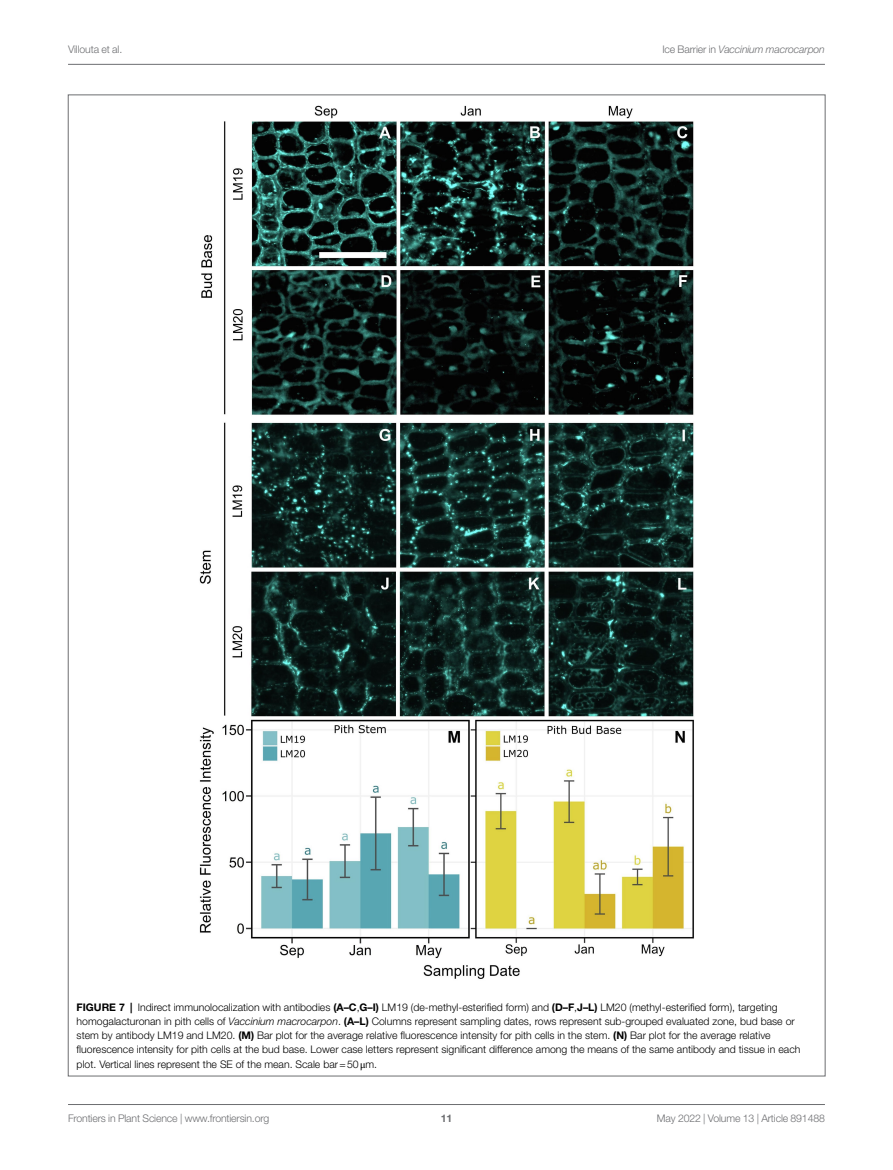
<style>
.page{position:relative;width:893px;height:1170px;background:#fff}
.page>*{position:absolute;margin:0;border:0;box-sizing:border-box;transform-origin:0 0}
.FIG_LEG{font:300 10.5px/14.2px "Helvetica Neue LT Std";color:#000}
.t1{font:300 10.5px "Helvetica Neue LT Std";letter-spacing:-.015em;color:#6d6e71}
.t2{font:italic 300 10.5px "Helvetica Neue LT Std";letter-spacing:-.015em;color:#6d6e71}
.t3{font:700 10.5px "Helvetica Neue LT Std";color:#6d6e71}
.s1{font-style:normal}
.s2{font-weight:700}
.s3{font-style:italic}
.s4{font-family:"STIX General";font-weight:400}
</style>
<div class="page">
<hr style="left:68px;top:64px;width:757px;height:1px;background:#6d6e71">
<hr style="left:68px;top:1104px;width:757px;height:1px;background:#6d6e71">
<img style="left:199px;top:105px;width:495px;height:874px">
<p class="t1" style="left:68px;top:42px;width:56px">Villouta et al.</p>
<p class="t2" style="left:662px;top:43px;width:164px"><span class="s1">Ice Barrier in</span> Vaccinium macrocarpon</p>
<p class="FIG_LEG" style="left:77px;top:999px;width:725px"><span class="s2">FIGURE 7 |</span> Indirect immunolocalization with antibodies <span class="s2">(A–C</span>,<span class="s2">G–I)</span> LM19 (de-methyl-esterified form) and <span class="s2">(D–F</span>,<span class="s2">J–L)</span> LM20 (methyl-esterified form), targeting homogalacturonan in pith cells of <span class="s3">Vaccinium macrocarpon</span>. <span class="s2">(A–L)</span> Columns represent sampling dates, rows represent sub-grouped evaluated zone, bud base or stem by antibody LM19 and LM20. <span class="s2">(M)</span> Bar plot for the average relative fluorescence intensity for pith cells in the stem. <span class="s2">(N)</span> Bar plot for the average relative fluorescence intensity for pith cells at the bud base. Lower case letters represent significant difference among the means of the same antibody and tissue in each plot. Vertical lines represent the SE of the mean. Scale bar=50<span class="s4">μ</span>m.</p>
<p class="t1" style="left:68px;top:1111px;width:203px">Frontiers in Plant Science | www.frontiersin.org</p>
<p class="t3" style="left:441px;top:1111px;width:13px">11</p>
<p class="t1" style="left:657px;top:1111px;width:169px">May 2022 | Volume 13 | Article 891488</p>
</div>
